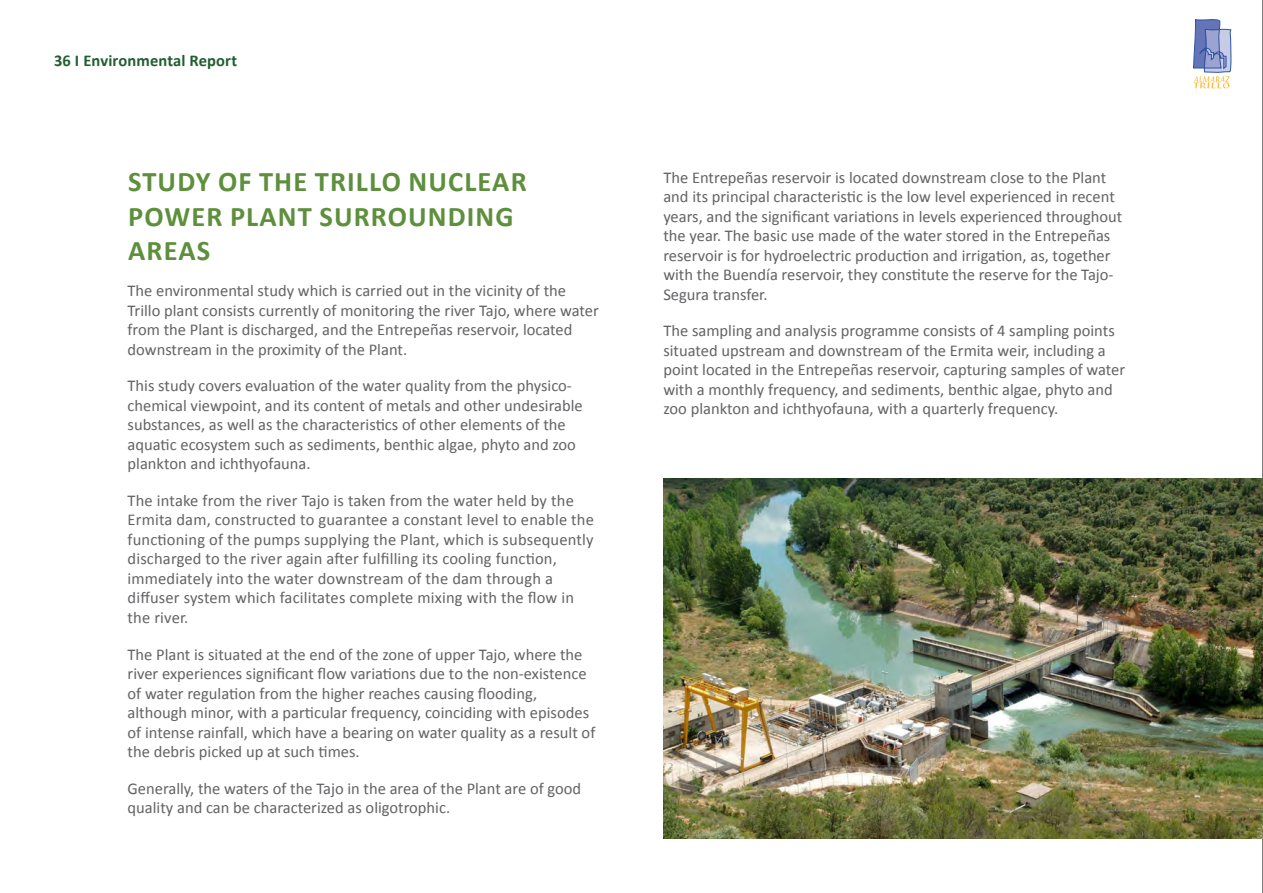
<style>
.page{position:relative;width:1263px;height:893px;background:#fff}
.page>*{position:absolute;margin:0;border:0;box-sizing:border-box;transform-origin:0 0}
.t1{font:700 28.5px/34.2px "Calibri";letter-spacing:.04em;color:#5e8f3d}
.t2{font:16.5px/19.5px "Calibri";color:#636366}
.t3{font:700 16.5px "Calibri";letter-spacing:.01em;color:#205e2f}
</style>
<div class="page">
<hr style="left:1262px;top:0;width:1px;height:893px;background:#000">
<img style="left:663px;top:478px;width:600px;height:361px">
<svg style="left:1193px;top:19px;width:38px;height:70px"></svg>
<p class="t3" style="left:54px;top:50px;width:185px">36 I Environmental Report</p>
<h1 class="t1" style="left:128px;top:165px;width:400px">STUDY OF THE TRILLO NUCLEAR<br>POWER PLANT SURROUNDING<br>AREAS</h1>
<p class="t2" style="left:128px;top:281px;width:473px">The environmental study which is carried out in the vicinity of the Trillo plant consists currently of monitoring the river Tajo, where water from the Plant is discharged, and the Entrepeñas reservoir, located downstream in the proximity of the Plant.</p>
<p class="t2" style="left:128px;top:376px;width:457px">This study covers evaluation of the water quality from the physico&shy;chemical viewpoint, and its content of metals and other undesirable substances, as well as the characteristics of other elements of the aquatic ecosystem such as sediments, benthic algae, phyto and zoo plankton and ichthyofauna.</p>
<p class="t2" style="left:128px;top:491px;width:468px">The intake from the river Tajo is taken from the water held by the Ermita dam, constructed to guarantee a constant level to enable the functioning of the pumps supplying the Plant, which is subsequently discharged to the river again after fulfilling its cooling function, immediately into the water downstream of the dam through a diffuser system which facilitates complete mixing with the flow in the river.</p>
<p class="t2" style="left:128px;top:644px;width:469px">The Plant is situated at the end of the zone of upper Tajo, where the river experiences significant flow variations due to the non-existence of water regulation from the higher reaches causing flooding, although minor, with a particular frequency, coinciding with episodes of intense rainfall, which have a bearing on water quality as a result of the debris picked up at such times.</p>
<p class="t2" style="left:128px;top:778px;width:455px">Generally, the waters of the Tajo in the area of the Plant are of good quality and can be characterized as oligotrophic.</p>
<p class="t2" style="left:663px;top:167px;width:461px">The Entrepeñas reservoir is located downstream close to the Plant and its principal characteristic is the low level experienced in recent years, and the significant variations in levels experienced throughout the year. The basic use made of the water stored in the Entrepeñas reservoir is for hydroelectric production and irrigation, as, together with the Buendía reservoir, they constitute the reserve for the Tajo-Segura transfer.</p>
<p class="t2" style="left:663px;top:321px;width:463px">The sampling and analysis programme consists of 4 sampling points situated upstream and downstream of the Ermita weir, including a point located in the Entrepeñas reservoir, capturing samples of water with a monthly frequency, and sediments, benthic algae, phyto and zoo plankton and ichthyofauna, with a quarterly frequency.</p>
</div>
